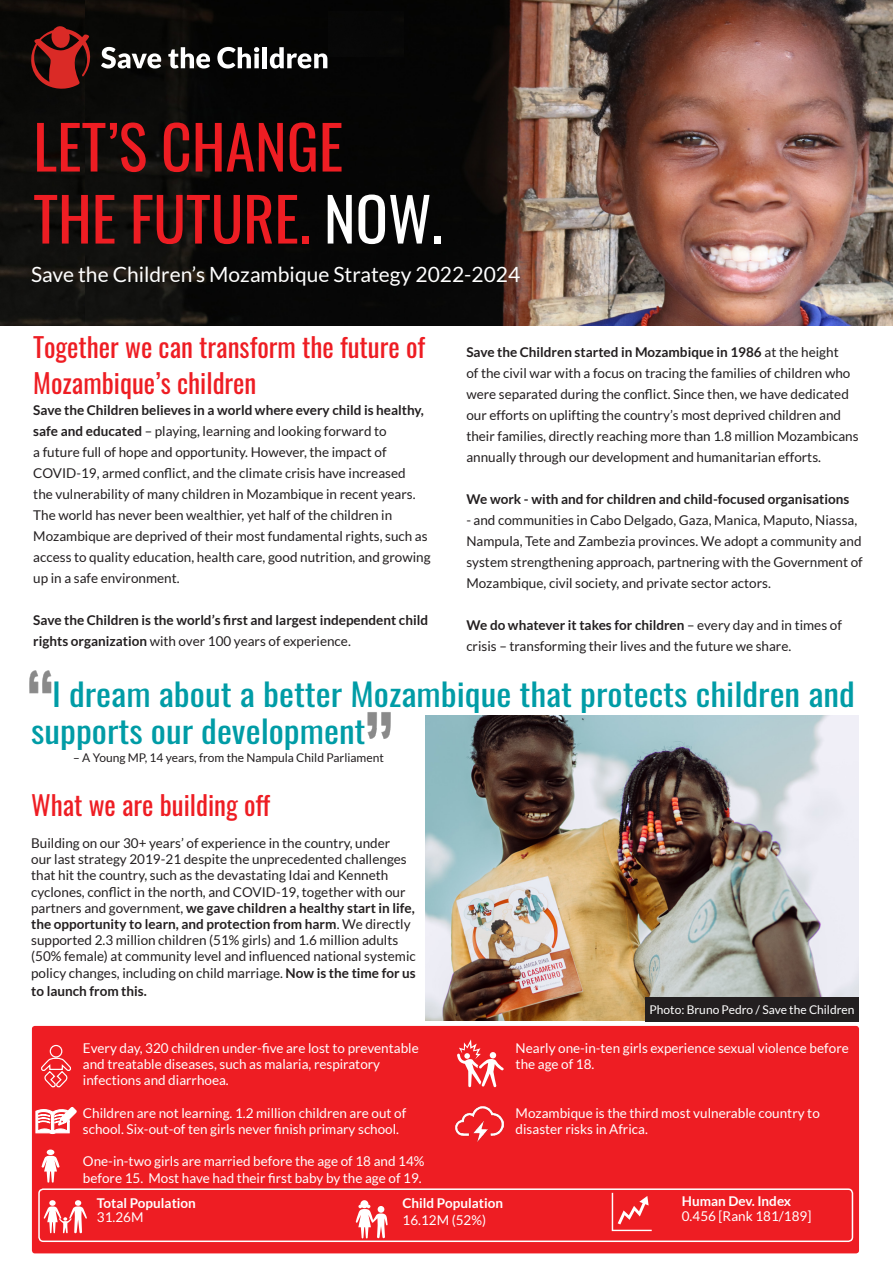
<style>
.page{position:relative;width:893px;height:1263px;background:#fff}
.page>*{position:absolute;margin:0;border:0;box-sizing:border-box;transform-origin:0 0}
.t1{font:60px/72px "Oswald Regular 400";color:#ee1d23}
.t2{font:31.5px/37.8px "Oswald Regular 400";color:#009ca6;scale:1.13 1}
.t3{font:27px/36px "Oswald Regular 400";color:#ee1d23}
.t4{font:21px "Lato";color:#fff}
.t5{font:13.5px/21px "Lato";color:#231f20}
.t6{font:13.5px/16.2px "Lato";color:#fff}
.t7{font:700 13.5px/21px "Lato";color:#231f20}
.t8{font:700 13.5px/14.2px "Lato";color:#fff}
.t9{font:12px "Lato";color:#231f20}
.t10{font:12px "Lato";color:#fff}
.s1{color:#fff}
.s2{font-weight:700}
.s3{font-weight:400}
</style>
<div class="page">
<img style="left:0;top:0;width:85px;height:325px">
<img style="left:367px;top:712px;width:24px;height:27px">
<img style="left:29px;top:670px;width:23px;height:24px">
<img style="left:85px;top:0;width:808px;height:325px">
<svg style="left:101px;top:47px;width:60px;height:22px"></svg>
<svg style="left:168px;top:47px;width:42px;height:22px"></svg>
<svg style="left:217px;top:47px;width:42px;height:22px"></svg>
<hr style="left:263px;top:47px;width:4px;height:21px;background:#fff">
<svg style="left:270px;top:47px;width:57px;height:22px"></svg>
<svg style="left:31px;top:26px;width:61px;height:63px;background:#721916"></svg>
<div style="left:32px;top:1026px;width:827px;height:227px;background:#ee1d23;border-radius:3px"></div>
<svg style="left:41px;top:1044px;width:30px;height:44px"></svg>
<svg style="left:35px;top:1107px;width:42px;height:27px"></svg>
<svg style="left:41px;top:1149px;width:19px;height:33px"></svg>
<svg style="left:457px;top:1039px;width:47px;height:48px"></svg>
<svg style="left:44px;top:1200px;width:43px;height:33px"></svg>
<svg style="left:356px;top:1200px;width:32px;height:38px"></svg>
<svg style="left:612px;top:1193px;width:40px;height:38px"></svg>
<div style="left:38px;top:1188px;width:815px;height:54px;border:2px solid #fff;border-radius:4px"></div>
<img style="left:455px;top:1106px;width:49px;height:35px">
<img style="left:426px;top:715px;width:432px;height:305px">
<div style="left:328px;top:11px;width:76px;height:46px;background:#070707"></div>
<div style="left:645px;top:997px;width:214px;height:24px;background:#231f20"></div>
<p class="t1" style="left:33px;top:105px;width:411px">LET’S CHANGE<br>THE FUTURE. <span class="s1">NOW.</span></p>
<p class="t4" style="left:31px;top:263px;width:491px">Save the Children’s Mozambique Strategy 2022-2024</p>
<p class="t3" style="left:33px;top:326px;width:393px">Together we can transform the future of<br>Mozambique’s children</p>
<p class="t5" style="left:33px;top:399px;width:399px"><span class="s2">Save the Children believes in a world where every child is healthy, safe and educated</span> – playing, learning and looking forward to<br>a future full of hope and opportunity. However, the impact of COVID-19, armed conflict, and the climate crisis have increased<br>the vulnerability of many children in Mozambique in recent years.<br>The world has never been wealthier, yet half of the children in Mozambique are deprived of their most fundamental rights, such as access to quality education, health care, good nutrition, and growing up in a safe environment.</p>
<p class="t7" style="left:33px;top:609px;width:396px">Save the Children is the world’s first and largest independent child rights organization <span class="s3">with over 100 years of experience.</span></p>
<p class="t5" style="left:466px;top:342px;width:394px"><span class="s2">Save the Children started in Mozambique in 1986</span> at the height<br>of the civil war with a focus on tracing the families of children who were separated during the conflict. Since then, we have dedicated our efforts on uplifting the country’s most deprived children and their families, directly reaching more than 1.8 million Mozambicans annually through our development and humanitarian efforts.</p>
<p class="t7" style="left:466px;top:489px;width:385px">We work - with and for children and child-focused organisations</p>
<p class="t5" style="left:466px;top:510px;width:398px">- and communities in Cabo Delgado, Gaza, Manica, Maputo, Niassa, Nampula, Tete and Zambezia provinces. We adopt a community and system strengthening approach, partnering with the Government of Mozambique, civil society, and private sector actors.</p>
<p class="t5" style="left:466px;top:615px;width:377px"><span class="s2">We do whatever it takes for children</span> – every day and in times of crisis – transforming their lives and the future we share.</p>
<p class="t2" style="left:31px;top:672px;width:730px;text-indent:21px">I dream about a better Mozambique that protects children and supports our development</p>
<p class="t9" style="left:73px;top:751px;width:312px">– A Young MP, 14 years, from the Nampula Child Parliament</p>
<p class="t3" style="left:31px;top:784px;width:241px">What we are building off</p>
<p class="t5" style="left:31px;top:835px;width:386px;line-height:16.2px">Building on our 30+ years’ of experience in the country, under<br>our last strategy 2019-21 despite the unprecedented challenges that hit the country, such as the devastating Idai and Kenneth cyclones, conflict in the north, and COVID-19, together with our partners and government, <span class="s2">we gave children a healthy start in life, the opportunity to learn, and protection from harm</span>. We directly supported 2.3 million children (51% girls) and 1.6 million adults (50% female) at community level and influenced national systemic policy changes, including on child marriage. <span class="s2">Now is the time for us</span></p>
<p class="t7" style="left:31px;top:980px;width:117px">to launch from this.</p>
<p class="t6" style="left:83px;top:1040px;width:337px">Every day, 320 children under-five are lost to preventable and treatable diseases, such as malaria, respiratory infections and diarrhoea.</p>
<p class="t6" style="left:83px;top:1105px;width:325px">Children are not learning. 1.2 million children are out of school. Six-out-of ten girls never finish primary school.</p>
<p class="t6" style="left:83px;top:1153px;width:343px">One-in-two girls are married before the age of 18 and 14% before 15. Most have had their first baby by the age of 19.</p>
<p class="t10" style="left:649px;top:1003px;width:206px">Photo: Bruno Pedro / Save the Children</p>
<p class="t6" style="left:516px;top:1040px;width:335px">Nearly one-in-ten girls experience sexual violence before the age of 18.</p>
<p class="t6" style="left:516px;top:1105px;width:306px">Mozambique is the third most vulnerable country to disaster risks in Africa.</p>
<p class="t8" style="left:97px;top:1195px;width:101px">Total Population<br><span class="s3">31.26M</span></p>
<p class="t8" style="left:403px;top:1195px;width:102px">Child Population</p>
<p class="t6" style="left:682px;top:1193px;width:131px;line-height:15.3px"><span class="s2">Human Dev. Index<br></span>0.456 [Rank 181/189]</p>
<p class="t6" style="left:403px;top:1212px;width:85px">16.12M (52%)</p>
</div>
